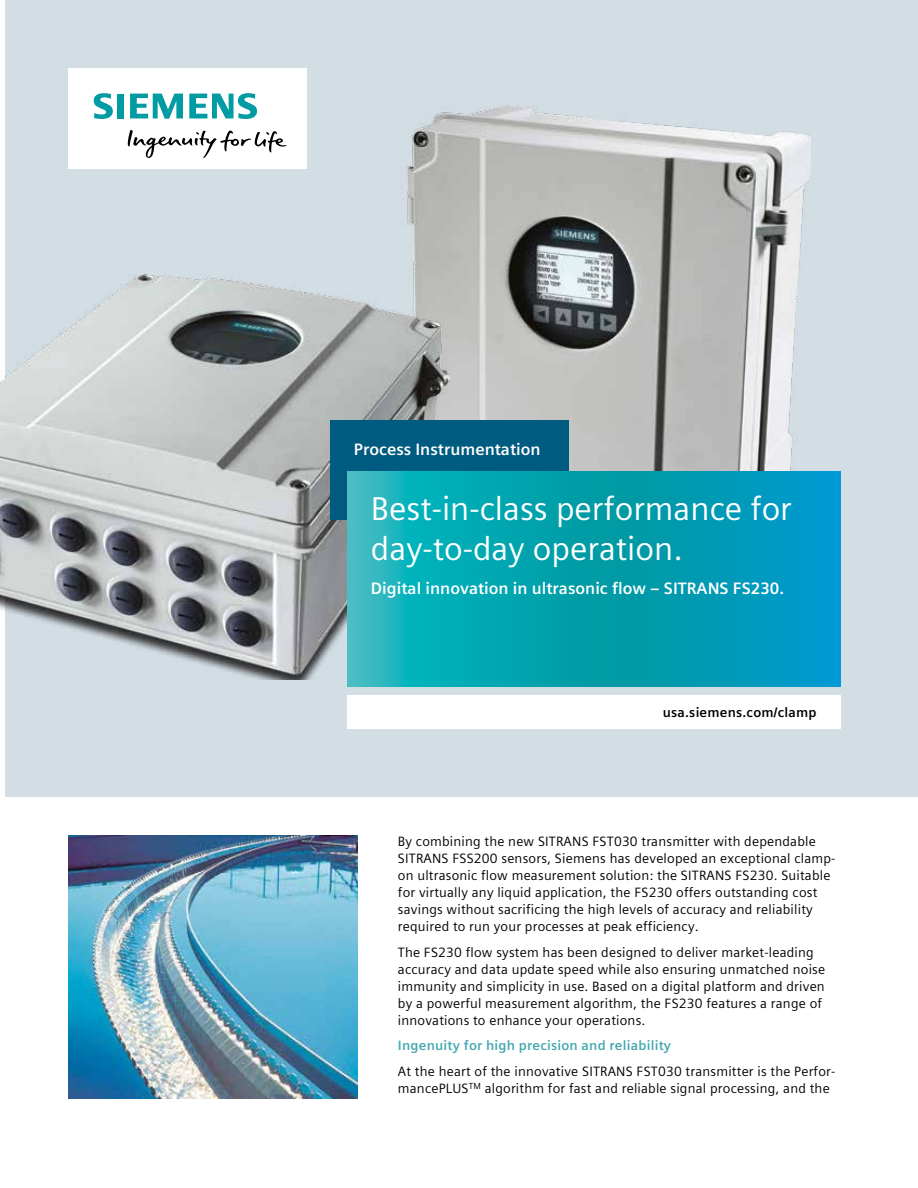
<style>
.page{position:relative;width:918px;height:1188px;background:#fff}
.page>*{position:absolute;margin:0;border:0;box-sizing:border-box;transform-origin:0 0}
.t1{font:33px/39.6px "Siemens Sans Global";color:#fff}
.t2{font:700 16.5px "Siemens Sans Global";color:#fff}
.t3{font:13.5px/17px "Siemens Sans Global";letter-spacing:.015em;color:#000}
.t4{font:700 13.5px "Siemens Sans Global";letter-spacing:.015em;color:#44a9b1}
.t5{font:700 13.5px "Siemens Sans Global";letter-spacing:.015em;color:#000}
</style>
<div class="page">
<div style="left:6px;top:0;width:912px;height:797px;background:#d2dde4"></div>
<img style="left:407px;top:105px;width:403px;height:367px">
<img style="left:68px;top:836px;width:289px;height:263px">
<div style="left:69px;top:68px;width:238px;height:101px;background:#fff"></div>
<svg style="left:128px;top:130px;width:159px;height:28px"></svg>
<svg style="left:94px;top:93px;width:30px;height:26px"></svg>
<svg style="left:130px;top:94px;width:53px;height:25px"></svg>
<svg style="left:189px;top:93px;width:68px;height:26px"></svg>
<img style="left:0;top:274px;width:450px;height:405px">
<div style="left:330px;top:420px;width:238px;height:100px;background:#005b81"></div>
<div style="left:347px;top:695px;width:493px;height:34px;background:#fff"></div>
<svg style="left:347px;top:472px;width:493px;height:215px;background:#06a2b5"></svg>
<p class="t2" style="left:354px;top:437px;width:188px">Process Instrumentation</p>
<h1 class="t1" style="left:371px;top:489px;width:422px">Best-in-class performance for day-to-day operation.</h1>
<p class="t2" style="left:371px;top:576px;width:415px">Digital innovation in ultrasonic flow – SITRANS FS230.</p>
<p class="t5" style="left:663px;top:702px;width:155px">usa.siemens.com/clamp</p>
<p class="t3" style="left:398px;top:833px;width:439px">By combining the new SITRANS FST030 transmitter with dependable SITRANS FSS200 sensors, Siemens has developed an exceptional clamp&shy;on ultrasonic flow measurement solution: the SITRANS FS230. Suitable for virtually any liquid application, the FS230 offers outstanding cost savings without sacrificing the high levels of accuracy and reliability required to run your processes at peak efficiency.</p>
<p class="t3" style="left:398px;top:944px;width:429px">The FS230 flow system has been designed to deliver market-leading accuracy and data update speed while also ensuring unmatched noise immunity and simplicity in use. Based on a digital platform and driven by a powerful measurement algorithm, the FS230 features a range of innovations to enhance your operations.</p>
<p class="t4" style="left:398px;top:1035px;width:275px">Ingenuity for high precision and reliability</p>
<p class="t3" style="left:398px;top:1063px;width:439px">At the heart of the innovative SITRANS FST030 transmitter is the Perfor&shy;mancePLUS<sup>TM</sup> algorithm for fast and reliable signal processing, and the</p>
</div>
